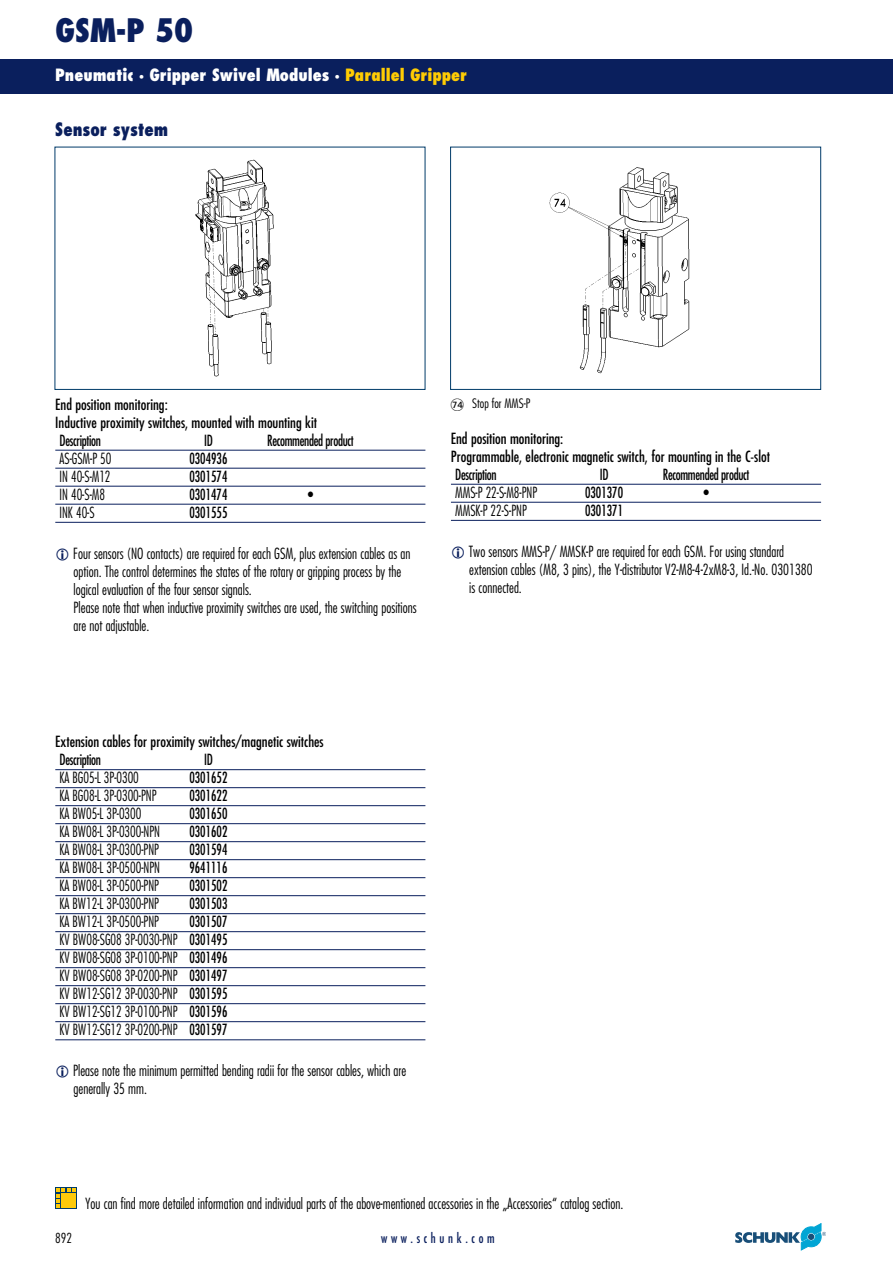
<style>
.page{position:relative;width:893px;height:1263px;background:#fff}
.page>*{position:absolute;margin:0;border:0;box-sizing:border-box;transform-origin:0 0}
.t1{font:800 condensed 31.5px "Futura";color:#0a1f5d}
.t2{font:800 condensed 18px "Futura";color:#0a1f5d;scale:.95 1}
.t3{font:800 condensed 16.5px "Futura";color:#fff}
.t4{font:300 condensed 15px/18px "Futura";color:#000;scale:.94 1}
.t5{font:300 condensed 15px/18px "Futura";color:#000;text-align:justify;scale:.9 1}
.t6{font:condensed 15px/18px "Futura";color:#000}
.t7{font:condensed 15px "Futura";color:#000;scale:.88 1}
.t8{font:condensed 15px "Futura";letter-spacing:-.025em;color:#000;scale:.88 1}
.t9{font:300 condensed 13.5px "Futura";color:#000}
.t10{font:condensed 13.35px "Futura";letter-spacing:.29em;color:#0a1f5d;scale:.95 1}
.t11{font:300 condensed 12.75px "Futura";color:#000}
.s1{color:#ffcc03}
.s2{font-weight:400}
</style>
<div class="page">
<div style="left:0;top:60px;width:892px;height:34px;background:#0a1f5d"></div>
<svg style="left:735px;top:1223px;width:90px;height:27px"></svg>
<hr style="left:55px;top:769px;width:370px;height:1px;background:#0a1f5d">
<hr style="left:55px;top:787px;width:370px;height:1px;background:#0a1f5d">
<hr style="left:55px;top:805px;width:370px;height:1px;background:#0a1f5d">
<hr style="left:55px;top:823px;width:370px;height:1px;background:#0a1f5d">
<hr style="left:55px;top:841px;width:370px;height:1px;background:#0a1f5d">
<hr style="left:55px;top:859px;width:370px;height:1px;background:#0a1f5d">
<hr style="left:55px;top:877px;width:370px;height:1px;background:#0a1f5d">
<hr style="left:55px;top:895px;width:370px;height:1px;background:#0a1f5d">
<hr style="left:55px;top:913px;width:370px;height:1px;background:#0a1f5d">
<hr style="left:55px;top:931px;width:370px;height:1px;background:#0a1f5d">
<hr style="left:55px;top:949px;width:370px;height:1px;background:#0a1f5d">
<hr style="left:55px;top:967px;width:370px;height:1px;background:#0a1f5d">
<hr style="left:55px;top:985px;width:370px;height:1px;background:#0a1f5d">
<hr style="left:55px;top:1003px;width:370px;height:1px;background:#0a1f5d">
<hr style="left:55px;top:1021px;width:370px;height:1px;background:#0a1f5d">
<hr style="left:55px;top:1039px;width:370px;height:1px;background:#0a1f5d">
<hr style="left:451px;top:484px;width:370px;height:1px;background:#0a1f5d">
<hr style="left:451px;top:502px;width:370px;height:1px;background:#0a1f5d">
<hr style="left:451px;top:520px;width:370px;height:1px;background:#0a1f5d">
<div style="left:450px;top:147px;width:371px;height:243px;background:#fff;border:1px solid #003b69"></div>
<hr style="left:55px;top:450px;width:370px;height:1px;background:#0a1f5d">
<hr style="left:55px;top:468px;width:370px;height:1px;background:#0a1f5d">
<hr style="left:55px;top:486px;width:370px;height:1px;background:#0a1f5d">
<hr style="left:55px;top:504px;width:370px;height:1px;background:#0a1f5d">
<hr style="left:55px;top:522px;width:370px;height:1px;background:#0a1f5d">
<div style="left:55px;top:147px;width:370px;height:243px;background:#fff;border:1px solid #003b69"></div>
<img style="left:64px;top:769px;width:353px;height:182px">
<img style="left:195px;top:159px;width:79px;height:218px">
<img style="left:549px;top:167px;width:141px;height:207px">
<div style="left:55px;top:1188px;width:22px;height:21px;background:#003b69"></div>
<svg style="left:56px;top:1188px;width:20px;height:20px"></svg>
<h1 class="t1" style="left:55px;top:17px;width:139px">GSM-P 50</h1>
<p class="t3" style="left:55px;top:68px;width:413px">Pneumatic · Gripper Swivel Modules · <span class="s1">Parallel Gripper</span></p>
<p class="t2" style="left:55px;top:121px;width:120px">Sensor system</p>
<p class="t6" style="left:55px;top:396px;width:263px">End position monitoring:<br>Inductive proximity switches, mounted with mounting kit<br>Description</p>
<p class="t7" style="left:204px;top:433px;width:11px">ID</p>
<p class="t8" style="left:267px;top:433px;width:100px">Recommended product</p>
<p class="t5" style="left:60px;top:450px;width:59px">AS-GSM-P 50</p>
<p class="t7" style="left:189px;top:451px;width:45px">0304936</p>
<p class="t5" style="left:60px;top:468px;width:58px">IN 40-S-M12</p>
<p class="t7" style="left:189px;top:469px;width:45px">0301574</p>
<p class="t5" style="left:60px;top:486px;width:52px">IN 40-S-M8</p>
<p class="t7" style="left:189px;top:487px;width:45px">0301474</p>
<p class="t5" style="left:308px;top:486px;width:8px">•</p>
<p class="t5" style="left:60px;top:504px;width:40px">INK 40-S</p>
<p class="t7" style="left:189px;top:505px;width:45px">0301555</p>
<p class="t4" style="left:73px;top:546px;width:367px">Four sensors (NO contacts) are required for each GSM, plus extension cables as an option. The control determines the states of the rotary or gripping process by the logical evaluation of the four sensor signals.<br>Please note that when inductive proximity switches are used, the switching positions are not adjustable.</p>
<p class="t11" style="left:472px;top:398px;width:60px">Stop for MMS-P</p>
<p class="t6" style="left:451px;top:430px;width:320px">End position monitoring:<br>Programmable, electronic magnetic switch, for mounting in the C-slot<br>Description</p>
<p class="t7" style="left:599px;top:467px;width:11px">ID</p>
<p class="t8" style="left:663px;top:467px;width:100px">Recommended product</p>
<p class="t5" style="left:455px;top:484px;width:93px">MMS-P 22-S-M8-PNP</p>
<p class="t7" style="left:585px;top:485px;width:45px">0301370</p>
<p class="t5" style="left:703px;top:484px;width:8px">•</p>
<p class="t5" style="left:455px;top:502px;width:81px">MMSK-P 22-S-PNP</p>
<p class="t7" style="left:585px;top:503px;width:45px">0301371</p>
<p class="t4" style="left:469px;top:543px;width:367px">Two sensors MMS-P/ MMSK-P are required for each GSM. For using standard extension cables (M8, 3 pins), the Y-distributor V2-M8-4-2xM8-3, Id.-No. 0301380 is connected.</p>
<p class="t6" style="left:55px;top:734px;width:270px">Extension cables for proximity switches/magnetic switches<br>Description</p>
<p class="t7" style="left:204px;top:753px;width:11px">ID</p>
<p class="t5" style="left:60px;top:770px;width:90px">KA BG05-L 3P-0300</p>
<p class="t7" style="left:189px;top:771px;width:45px">0301652</p>
<p class="t5" style="left:60px;top:788px;width:109px">KA BG08-L 3P-0300-PNP</p>
<p class="t7" style="left:189px;top:789px;width:45px">0301622</p>
<p class="t5" style="left:60px;top:806px;width:93px">KA BW05-L 3P-0300</p>
<p class="t7" style="left:189px;top:807px;width:45px">0301650</p>
<p class="t5" style="left:60px;top:824px;width:113px">KA BW08-L 3P-0300-NPN</p>
<p class="t7" style="left:189px;top:825px;width:45px">0301602</p>
<p class="t5" style="left:60px;top:842px;width:112px">KA BW08-L 3P-0300-PNP</p>
<p class="t7" style="left:189px;top:843px;width:45px">0301594</p>
<p class="t5" style="left:60px;top:860px;width:113px">KA BW08-L 3P-0500-NPN</p>
<p class="t7" style="left:189px;top:861px;width:45px">9641116</p>
<p class="t5" style="left:60px;top:878px;width:112px">KA BW08-L 3P-0500-PNP</p>
<p class="t7" style="left:189px;top:879px;width:45px">0301502</p>
<p class="t5" style="left:60px;top:896px;width:112px">KA BW12-L 3P-0300-PNP</p>
<p class="t7" style="left:189px;top:897px;width:45px">0301503</p>
<p class="t5" style="left:60px;top:914px;width:112px">KA BW12-L 3P-0500-PNP</p>
<p class="t5" style="left:60px;top:914px;width:188px;text-indent:130px"><span class="s2">0301507<br></span>KV BW08-SG08 3P-0030-PNP <span class="s2">0301495<br></span>KV BW08-SG08 3P-0100-PNP <span class="s2">0301496<br></span>KV BW08-SG08 3P-0200-PNP <span class="s2">0301497<br></span>KV BW12-SG12 3P-0030-PNP <span class="s2">0301595<br></span>KV BW12-SG12 3P-0100-PNP <span class="s2">0301596<br></span>KV BW12-SG12 3P-0200-PNP <span class="s2">0301597</span></p>
<p class="t4" style="left:73px;top:1063px;width:356px">Please note the minimum permitted bending radii for the sensor cables, which are generally 35 mm.</p>
<p class="t4" style="left:85px;top:1195px;width:574px">You can find more detailed information and individual parts of the above-mentioned accessories in the „Accessories“ catalog section.</p>
<p class="t9" style="left:55px;top:1232px;width:18px">892</p>
<p class="t10" style="left:381px;top:1232px;width:121px">www.schunk.com</p>
</div>
